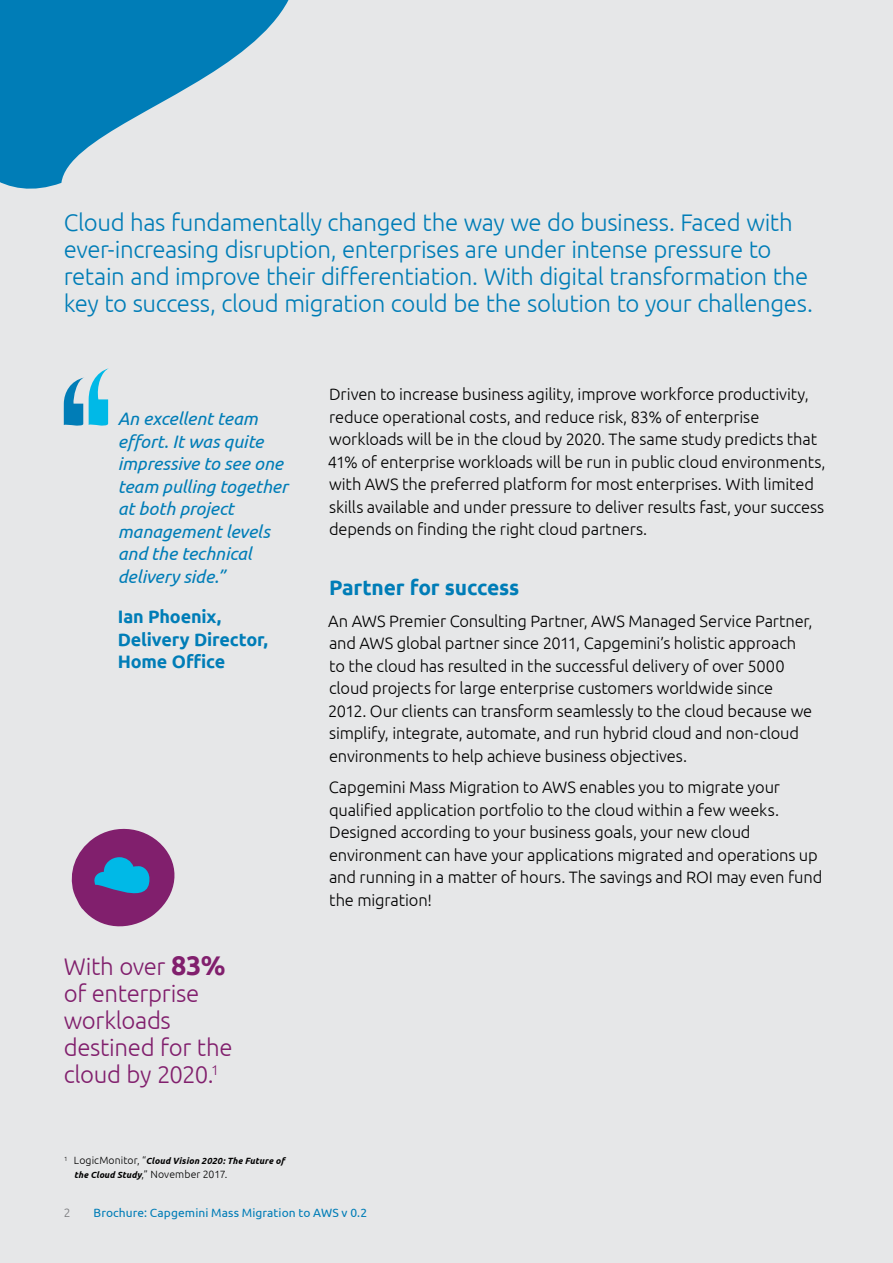
<style>
.page{position:relative;width:893px;height:1263px;background:#e6e7e8}
.page>*{position:absolute;margin:0;border:0;box-sizing:border-box;transform-origin:0 0}
.t1{font:300 24px/27px "Ubuntu";letter-spacing:-.015em;color:#007db7}
.t2{font:300 24px/27px "Ubuntu";letter-spacing:-.015em;color:#811f6d}
.t3{font:700 21px "Ubuntu";letter-spacing:-.01em;color:#007db7}
.t4{font:italic 18px/22.5px "Ubuntu";letter-spacing:-.005em;color:#007db7}
.t5{font:700 18px/22.5px "Ubuntu";letter-spacing:-.01em;color:#007db7}
.t6{font:300 16.5px/22.5px "Ubuntu";letter-spacing:-.01em;color:#000}
.t7{font:12px "Ubuntu";letter-spacing:.005em;color:#007db7}
.t8{font:300 12px "Ubuntu";color:#77787b}
.t9{font:300 10.5px "Ubuntu";letter-spacing:.005em;color:#000}
.t10{font:italic 700 9px "Ubuntu";letter-spacing:.015em;color:#000}
.s1{font-weight:700;font-size:27px}
.s2{font-weight:300;font-style:normal;font-size:10.5px}
.s3{font-weight:700;font-style:italic;font-size:9px}
</style>
<div class="page">
<svg style="left:0;top:0;width:289px;height:189px;fill:#007db7"></svg>
<svg style="left:71px;top:828px;width:104px;height:99px"></svg>
<svg style="left:64px;top:368px;width:45px;height:58px"></svg>
<p class="t1" style="left:64px;top:209px;width:751px">Cloud has fundamentally changed the way we do business. Faced with ever‑increasing disruption, enterprises are under intense pressure to retain and improve their differentiation. With digital transformation the key to success, cloud migration could be the solution to your challenges.</p>
<p class="t4" style="left:118px;top:407px;width:171px">An excellent team effort. It was quite impressive to see one team pulling together at both project management levels and the technical delivery side.”</p>
<p class="t5" style="left:118px;top:605px;width:152px">Ian Phoenix,<br>Delivery Director,<br>Home Office</p>
<h1 class="t2" style="left:64px;top:953px;width:170px">With over <span class="s1">83% </span>of enterprise workloads destined for the cloud by 2020.<sup>1</sup></h1>
<p class="t10" style="left:64px;top:1156px;width:222px"><sup>1</sup> <span class="s2">LogicMonitor, “</span>Cloud Vision 2020: The Future of</p>
<p class="t9" style="left:74px;top:1168px;width:155px"><span class="s3">the Cloud Study</span>,” November 2017.</p>
<p class="t6" style="left:328px;top:383px;width:499px">Driven to increase business agility, improve workforce productivity, reduce operational costs, and reduce risk, 83% of enterprise workloads will be in the cloud by 2020. The same study predicts that 41% of enterprise workloads will be run in public cloud environments, with AWS the preferred platform for most enterprises. With limited skills available and under pressure to deliver results fast, your success depends on finding the right cloud partners.</p>
<p class="t3" style="left:329px;top:575px;width:192px">Partner for success</p>
<p class="t6" style="left:328px;top:609px;width:486px">An AWS Premier Consulting Partner, AWS Managed Service Partner, and AWS global partner since 2011, Capgemini’s holistic approach to the cloud has resulted in the successful delivery of over 5000 cloud projects for large enterprise customers worldwide since 2012. Our clients can transform seamlessly to the cloud because we simplify, integrate, automate, and run hybrid cloud and non‑cloud environments to help achieve business objectives.</p>
<p class="t6" style="left:329px;top:776px;width:495px">Capgemini Mass Migration to AWS enables you to migrate your qualified application portfolio to the cloud within a few weeks.<br>Designed according to your business goals, your new cloud environment can have your applications migrated and operations up and running in a matter of hours. The savings and ROI may even fund the migration!</p>
<p class="t8" style="left:64px;top:1205px;width:8px">2</p>
<p class="t7" style="left:94px;top:1205px;width:275px">Brochure: Capgemini Mass Migration to AWS v 0.2</p>
</div>
